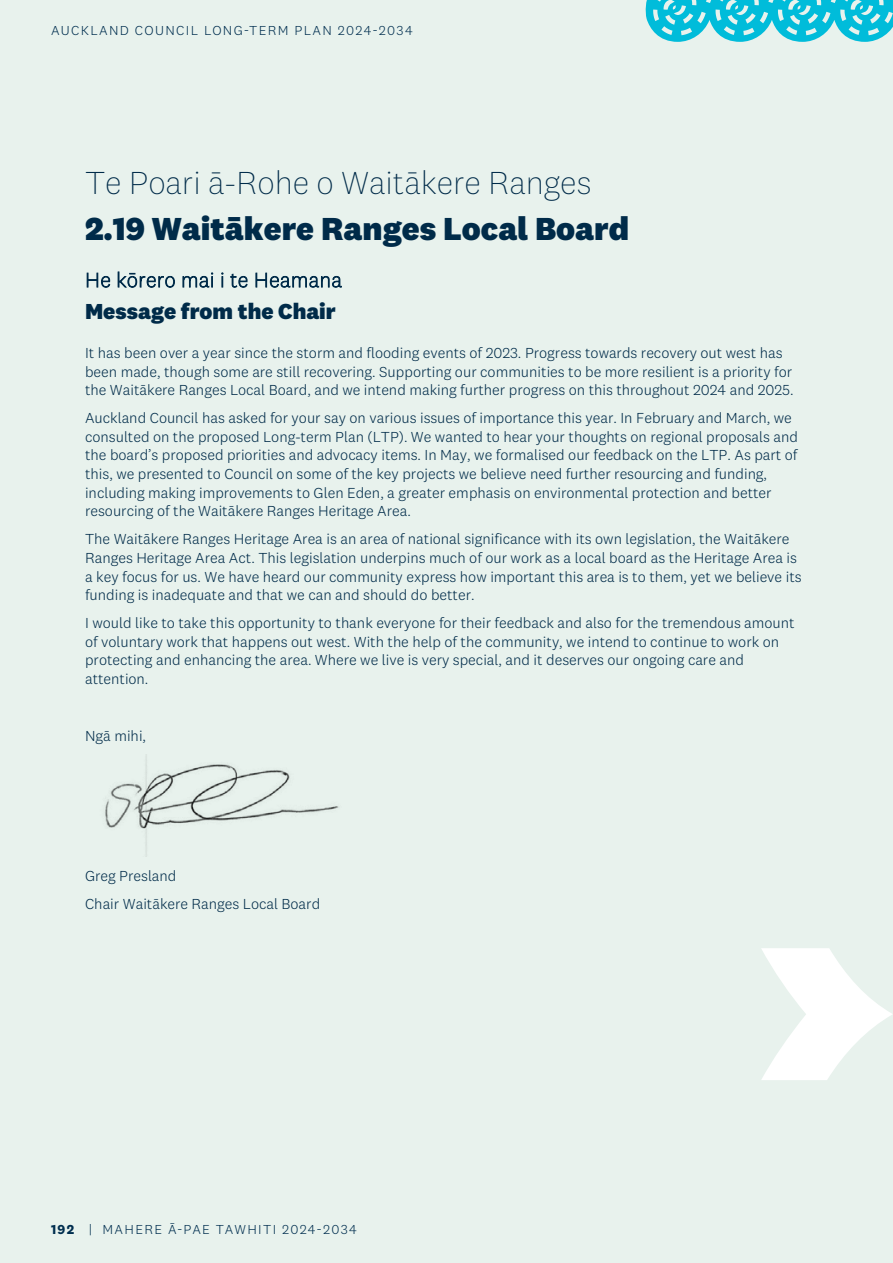
<style>
.page{position:relative;width:893px;height:1263px;background:#e8f2ed}
.page>*{position:absolute;margin:0;border:0;box-sizing:border-box;transform-origin:0 0}
.t1{font:200 33px "National 2";color:#002e4f}
.t2{font:800 33px "National 2";color:#002e4f}
.t3{font:800 22.5px "National 2";color:#002e4f}
.t4{font:200 21px "National 2";letter-spacing:.02em;color:#002e4f}
.t5{font:300 15px/18.8px "National 2";color:#002e4f}
.t6{font:300 13.5px "National 2";letter-spacing:.1em;color:#002e4f}
.s1{font-weight:700}
</style>
<div class="page">
<svg style="left:761px;top:948px;width:111px;height:132px"></svg>
<svg style="left:645px;top:0;width:248px;height:42px"></svg>
<img style="left:105px;top:754px;width:234px;height:103px">
<img style="left:872px;top:1000px;width:20px;height:28px">
<p class="t6" style="left:51px;top:22px;width:363px">AUCKLAND COUNCIL LONG-TERM PLAN 2024-2034</p>
<h1 class="t1" style="left:85px;top:164px;width:508px">Te Poari ā-Rohe o Waitākere Ranges</h1>
<h1 class="t2" style="left:85px;top:208px;width:546px">2.19 Waitākere Ranges Local Board</h1>
<h3 class="t4" style="left:85px;top:268px;width:258px">He kōrero mai i te Heamana</h3>
<h2 class="t3" style="left:85px;top:297px;width:252px">Message from the Chair</h2>
<p class="t5" style="left:85px;top:343px;width:710px">It has been over a year since the storm and flooding events of 2023. Progress towards recovery out west has been made, though some are still recovering. Supporting our communities to be more resilient is a priority for the Waitākere Ranges Local Board, and we intend making further progress on this throughout 2024 and 2025.</p>
<p class="t5" style="left:85px;top:408px;width:715px">Auckland Council has asked for your say on various issues of importance this year. In February and March, we consulted on the proposed Long-term Plan (LTP). We wanted to hear your thoughts on regional proposals and the board’s proposed priorities and advocacy items. In May, we formalised our feedback on the LTP. As part of this, we presented to Council on some of the key projects we believe need further resourcing and funding, including making improvements to Glen Eden, a greater emphasis on environmental protection and better resourcing of the Waitākere Ranges Heritage Area.</p>
<p class="t5" style="left:85px;top:529px;width:718px">The Waitākere Ranges Heritage Area is an area of national significance with its own legislation, the Waitākere Ranges Heritage Area Act. This legislation underpins much of our work as a local board as the Heritage Area is a key focus for us. We have heard our community express how important this area is to them, yet we believe its funding is inadequate and that we can and should do better.</p>
<p class="t5" style="left:85px;top:613px;width:711px">I would like to take this opportunity to thank everyone for their feedback and also for the tremendous amount of voluntary work that happens out west. With the help of the community, we intend to continue to work on protecting and enhancing the area. Where we live is very special, and it deserves our ongoing care and attention.</p>
<p class="t5" style="left:85px;top:726px;width:62px">Ngā mihi,</p>
<p class="t5" style="left:85px;top:862px;width:237px;line-height:27.8px">Greg Presland<br>Chair Waitākere Ranges Local Board</p>
<p class="t6" style="left:51px;top:1221px;width:307px"><span class="s1">192</span> | MAHERE Ā-PAE TAWHITI 2024-2034</p>
</div>
